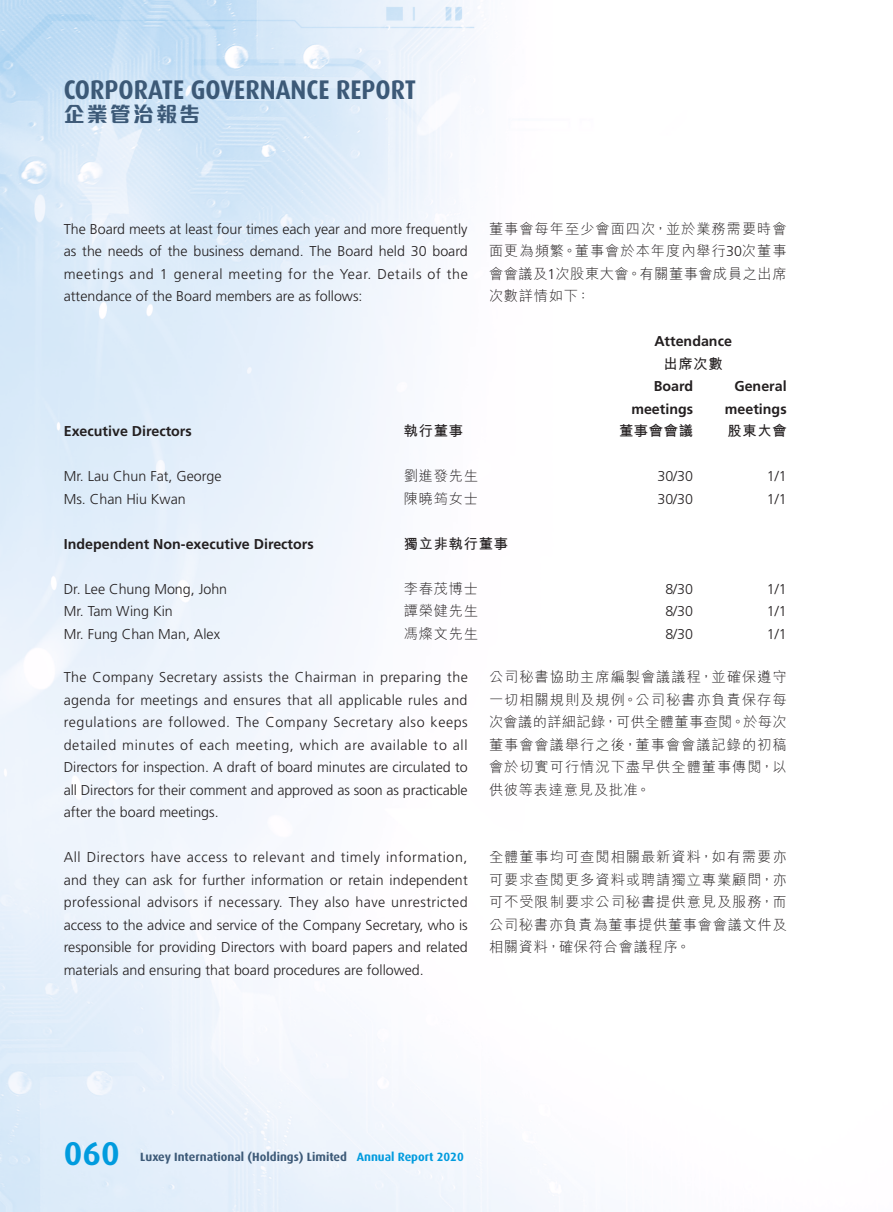
<style>
.page{position:relative;width:893px;height:1212px;background:#fff}
.page>*{position:absolute;margin:0;border:0;box-sizing:border-box;transform-origin:0 0}
.t1{font:700 33px "Dax";color:#009bde}
.t2{font:700 27px "Dax";color:#3c5977;scale:.9 1}
.t3{font:800 21px "M Elle HK";letter-spacing:.1em;color:#3c5977}
.Body_Text{font:300 14.25px/22.5px "Frutiger LT Std";color:#231f20;text-align:justify}
.C_Body_Text{font:300 14.25px/22.5px "M Hei HK";letter-spacing:.065em;color:#231f20;text-align:justify}
.Body_Text-2{font:700 14.25px "Frutiger LT Std";color:#231f20}
.Body_Text-3{font:300 14.25px "M Hei HK";letter-spacing:.05em;color:#231f20}
.Body_Text-4{font:700 14.25px "M Hei HK";letter-spacing:.05em;color:#231f20}
.t4{font:700 12px "Dax";color:#3c5977}
.s1{font-family:"Frutiger LT Std"}
.s2{color:#009bde}
</style>
<div class="page">
<img style="left:0;top:0;width:567px;height:1212px">
<h2 class="t2" style="left:64px;top:74px;width:393px">CORPORATE GOVERNANCE REPORT</h2>
<h3 class="t3" style="left:64px;top:104px;width:138px">企業管治報告</h3>
<p class="Body_Text" style="left:64px;top:218px;width:406px">The Board meets at least four times each year and more frequently as the needs of the business demand. The Board held 30 board meetings and 1 general meeting for the Year. Details of the attendance of the Board members are as follows:</p>
<p class="C_Body_Text" style="left:489px;top:217px;width:299px">董事會每年至少會面四次，並於業務需要時會面更為頻繁。董事會於本年度內舉行<span class="s1">30</span>次董事會會議及<span class="s1">1</span>次股東大會。有關董事會成員之出席次數詳情如下：</p>
<p class="Body_Text-2" style="left:654px;top:333px;width:79px">Attendance</p>
<p class="Body_Text-4" style="left:664px;top:353px;width:61px">出席次數</p>
<p class="Body_Text-2" style="left:654px;top:378px;width:41px">Board</p>
<p class="Body_Text-2" style="left:631px;top:401px;width:63px">meetings</p>
<p class="Body_Text-2" style="left:734px;top:378px;width:54px">General</p>
<p class="Body_Text-2" style="left:725px;top:401px;width:63px">meetings</p>
<p class="Body_Text-2" style="left:64px;top:423px;width:130px">Executive Directors</p>
<p class="Body_Text-4" style="left:404px;top:421px;width:61px">執行董事</p>
<p class="Body_Text-4" style="left:619px;top:421px;width:76px">董事會會議</p>
<p class="Body_Text-4" style="left:727px;top:421px;width:61px">股東大會</p>
<p class="Body_Text" style="left:64px;top:465px;width:159px">Mr. Lau Chun Fat, George</p>
<p class="Body_Text-3" style="left:404px;top:469px;width:76px">劉進發先生</p>
<p class="Body_Text" style="left:657px;top:465px;width:37px">30/30</p>
<p class="Body_Text" style="left:767px;top:465px;width:21px">1/1</p>
<p class="Body_Text" style="left:64px;top:488px;width:123px">Ms. Chan Hiu Kwan</p>
<p class="Body_Text-3" style="left:404px;top:491px;width:76px">陳曉筠女士</p>
<p class="Body_Text" style="left:657px;top:488px;width:37px">30/30</p>
<p class="Body_Text" style="left:767px;top:488px;width:21px">1/1</p>
<p class="Body_Text-2" style="left:64px;top:536px;width:251px">Independent Non-executive Directors</p>
<p class="Body_Text-4" style="left:404px;top:533px;width:106px">獨立非執行董事</p>
<p class="Body_Text" style="left:64px;top:578px;width:165px">Dr. Lee Chung Mong, John</p>
<p class="Body_Text-3" style="left:404px;top:581px;width:76px">李春茂博士</p>
<p class="Body_Text" style="left:665px;top:578px;width:29px">8/30</p>
<p class="Body_Text" style="left:767px;top:578px;width:21px">1/1</p>
<p class="Body_Text" style="left:64px;top:600px;width:111px">Mr. Tam Wing Kin</p>
<p class="Body_Text-3" style="left:404px;top:604px;width:76px">譚榮健先生</p>
<p class="Body_Text" style="left:665px;top:600px;width:29px">8/30</p>
<p class="Body_Text" style="left:767px;top:600px;width:21px">1/1</p>
<p class="Body_Text" style="left:64px;top:623px;width:158px">Mr. Fung Chan Man, Alex</p>
<p class="Body_Text-3" style="left:404px;top:626px;width:76px">馮燦文先生</p>
<p class="Body_Text" style="left:665px;top:623px;width:29px">8/30</p>
<p class="Body_Text" style="left:767px;top:623px;width:21px">1/1</p>
<p class="Body_Text" style="left:64px;top:666px;width:406px">The Company Secretary assists the Chairman in preparing the agenda for meetings and ensures that all applicable rules and regulations are followed. The Company Secretary also keeps detailed minutes of each meeting, which are available to all Directors for inspection. A draft of board minutes are circulated to all Directors for their comment and approved as soon as practicable after the board meetings.</p>
<p class="Body_Text" style="left:64px;top:846px;width:405px">All Directors have access to relevant and timely information, and they can ask for further information or retain independent professional advisors if necessary. They also have unrestricted access to the advice and service of the Company Secretary, who is responsible for providing Directors with board papers and related materials and ensuring that board procedures are followed.</p>
<p class="C_Body_Text" style="left:489px;top:665px;width:299px">公司秘書協助主席編製會議議程，並確保遵守一切相關規則及規例。公司秘書亦負責保存每次會議的詳細記錄，可供全體董事查閱。於每次董事會會議舉行之後，董事會會議記錄的初稿會於切實可行情況下盡早供全體董事傳閱，以供彼等表達意見及批准。</p>
<p class="C_Body_Text" style="left:489px;top:845px;width:299px">全體董事均可查閱相關最新資料，如有需要亦可要求查閱更多資料或聘請獨立專業顧問，亦可不受限制要求公司秘書提供意見及服務，而公司秘書亦負責為董事提供董事會會議文件及相關資料，確保符合會議程序。</p>
<h1 class="t1" style="left:64px;top:1135px;width:57px">060</h1>
<p class="t4" style="left:140px;top:1150px;width:325px">Luxey International (Holdings) Limited <span class="s2">Annual Report 2020</span></p>
</div>
